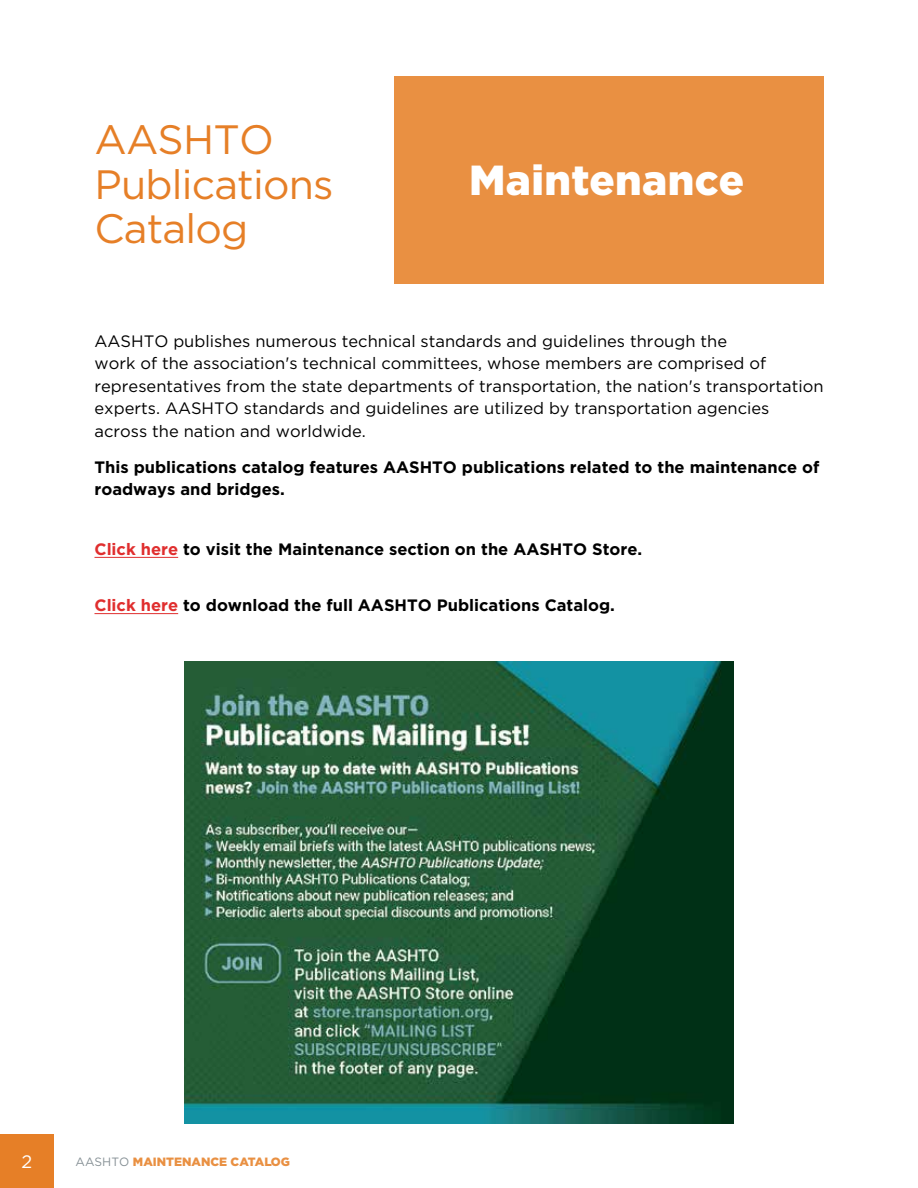
<style>
.page{position:relative;width:918px;height:1188px;background:#fff}
.page>*{position:absolute;margin:0;border:0;box-sizing:border-box;transform-origin:0 0}
.t1{font:900 42px "Gotham";letter-spacing:.01em;color:#fff}
.t2{font:40.95px/44.4px "Gotham";letter-spacing:-.02em;color:#e67f27}
.t3{font:18px "Gotham";color:#fff}
.t4{font:16.5px/22.5px "Gotham";color:#000}
.t5{font:700 16.5px/22.5px "Gotham";color:#000}
.t6{font:900 12px "Gotham";color:#e99042}
.s1{color:#e02e2e}
.s2{font-weight:400;color:#879196}
</style>
<div class="page">
<div style="left:0;top:1134px;width:54px;height:54px;background:#e67f27"></div>
<hr style="left:94px;top:557px;width:84px;height:1px;background:#e02e2e">
<hr style="left:94px;top:613px;width:84px;height:1px;background:#e02e2e">
<div style="left:394px;top:76px;width:430px;height:208px;background:#e99042"></div>
<img style="left:185px;top:662px;width:548px;height:462px">
<h2 class="t2" style="left:94px;top:117px;width:241px">AASHTO<br>Publications<br>Catalog</h2>
<h1 class="t1" style="left:469px;top:156px;width:277px">Maintenance</h1>
<p class="t4" style="left:94px;top:329px;width:731px">AASHTO publishes numerous technical standards and guidelines through the<br>work of the association's technical committees, whose members are comprised of representatives from the state departments of transportation, the nation's transportation experts. AASHTO standards and guidelines are utilized by transportation agencies across the nation and worldwide.</p>
<p class="t5" style="left:94px;top:455px;width:726px">This publications catalog features AASHTO publications related to the maintenance of roadways and bridges.</p>
<p class="t5" style="left:94px;top:538px;width:549px"><span class="s1">Click here</span> to visit the Maintenance section on the AASHTO Store.</p>
<p class="t5" style="left:94px;top:594px;width:522px"><span class="s1">Click here</span> to download the full AASHTO Publications Catalog.</p>
<p class="t3" style="left:22px;top:1152px;width:12px">2</p>
<p class="t6" style="left:76px;top:1155px;width:216px"><span class="s2">AASHTO</span> MAINTENANCE CATALOG</p>
</div>
